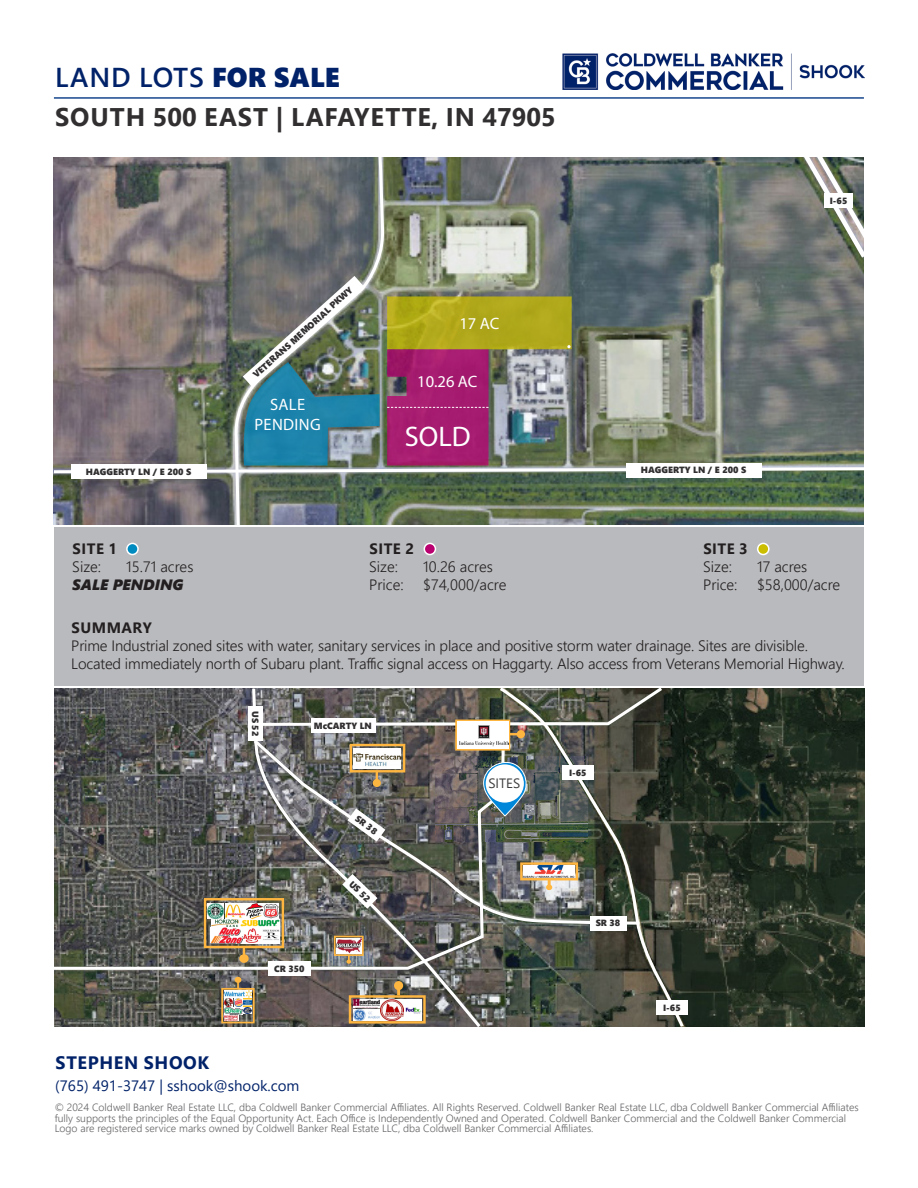
<style>
.page{position:relative;width:918px;height:1188px;background:#fff}
.page>*{position:absolute;margin:0;border:0;box-sizing:border-box;transform-origin:0 0}
.t1{font:28.35px "Myriad Pro";color:#fff}
.t2{font:600 27.3px "Segoe UI";letter-spacing:.035em;color:#012269}
.t3{font:700 25.5px "Segoe UI";letter-spacing:.035em;color:#312f30}
.t4{font:700 18px "Segoe UI";letter-spacing:.035em;color:#012269}
.t5{font:16.5px "Myriad Pro";letter-spacing:.02em;color:#fff}
.t6{font:300 15px "Segoe UI";letter-spacing:-.01em;color:#231f20}
.t7{font:15px "Segoe UI";color:#012269}
.t8{font:700 15px "Segoe UI";letter-spacing:.035em;color:#231f20}
.t9{font:italic 15px "Segoe UI Black";color:#231f20}
.t10{font:13.5px "Segoe UI";color:#3e3e3f}
.t11{font:300 10.5px/10.5px "Segoe UI";color:#636366}
.t12{font:9px "Segoe UI Black";color:#312f30}
.s1{font-family:"Segoe UI Black";font-weight:400}
</style>
<div class="page">
<img style="left:54px;top:157px;width:810px;height:367px">
<svg style="left:232px;top:157px;width:153px;height:368px;background:#6b716d"></svg>
<div style="left:71px;top:464px;width:136px;height:15px;background:#fff"></div>
<div style="left:626px;top:463px;width:136px;height:15px;background:#fff"></div>
<svg style="left:793px;top:157px;width:71px;height:106px;background:#7d827a"></svg>
<div style="left:824px;top:193px;width:29px;height:15px;background:#fff"></div>
<img style="left:53px;top:276px;width:811px;height:199px">
<img style="left:55px;top:689px;width:809px;height:337px">
<svg style="left:54px;top:721px;width:444px;height:250px;background:#5b5c59"></svg>
<svg style="left:251px;top:688px;width:232px;height:339px;background:#6d6a68"></svg>
<div style="left:268px;top:962px;width:43px;height:14px;background:#fff"></div>
<div style="left:248px;top:706px;width:15px;height:35px;background:#fff"></div>
<svg style="left:251px;top:737px;width:247px;height:189px;background:#6a6a68"></svg>
<svg style="left:347px;top:808px;width:38px;height:34px"></svg>
<img style="left:498px;top:688px;width:187px;height:339px">
<div style="left:656px;top:1001px;width:32px;height:14px;background:#fff"></div>
<div style="left:562px;top:765px;width:32px;height:15px;background:#fff"></div>
<svg style="left:260px;top:688px;width:405px;height:39px;background:#64655c"></svg>
<div style="left:311px;top:719px;width:65px;height:14px;background:#fff"></div>
<img style="left:353px;top:999px;width:51px;height:21px">
<div style="left:405px;top:999px;width:17px;height:21px;background:#fff"></div>
<img style="left:405px;top:1007px;width:17px;height:7px">
<svg style="left:397px;top:990px;width:3px;height:5px"></svg>
<div style="left:349px;top:995px;width:77px;height:29px;border:2px solid #ffb640"></div>
<div style="left:394px;top:981px;width:9px;height:9px;background:#ffb640;border-radius:50%"></div>
<svg style="left:546px;top:880px;width:6px;height:10px"></svg>
<div style="left:520px;top:862px;width:58px;height:18px;border:2px solid #ffb640"></div>
<img style="left:523px;top:865px;width:52px;height:13px">
<svg style="left:346px;top:956px;width:5px;height:8px"></svg>
<div style="left:334px;top:936px;width:30px;height:20px;border:2px solid #ffb640"></div>
<img style="left:336px;top:938px;width:25px;height:15px">
<svg style="left:235px;top:977px;width:6px;height:11px"></svg>
<div style="left:221px;top:988px;width:34px;height:35px;border:2px solid #ffb640"></div>
<img style="left:224px;top:991px;width:28px;height:6px">
<svg style="left:224px;top:998px;width:28px;height:23px"></svg>
<div style="left:239px;top:954px;width:10px;height:9px;background:#ffb640;border-radius:50%"></div>
<svg style="left:243px;top:948px;width:2px;height:6px"></svg>
<div style="left:204px;top:898px;width:80px;height:50px;border:2px solid #ffb640"></div>
<img style="left:247px;top:904px;width:15px;height:14px">
<img style="left:264px;top:904px;width:15px;height:14px">
<img style="left:241px;top:919px;width:38px;height:8px">
<img style="left:244px;top:928px;width:35px;height:15px">
<img style="left:225px;top:904px;width:20px;height:14px">
<img style="left:208px;top:904px;width:15px;height:14px">
<img style="left:211px;top:919px;width:28px;height:8px">
<img style="left:211px;top:928px;width:31px;height:15px">
<div style="left:373px;top:779px;width:8px;height:8px;background:#ffb640;border-radius:50%"></div>
<svg style="left:376px;top:773px;width:2px;height:6px"></svg>
<div style="left:350px;top:744px;width:55px;height:29px;border:2px solid #ffb640"></div>
<img style="left:354px;top:749px;width:46px;height:20px">
<div style="left:517px;top:730px;width:8px;height:8px;background:#ffb640;border-radius:50%"></div>
<svg style="left:510px;top:733px;width:7px;height:2px"></svg>
<div style="left:455px;top:720px;width:55px;height:31px;border:2px solid #ffb640"></div>
<div style="left:457px;top:721px;width:51px;height:28px;background:#fff"></div>
<img style="left:459px;top:725px;width:49px;height:22px">
<div style="left:54px;top:527px;width:810px;height:159px;background:#b9babd"></div>
<div style="left:127px;top:543px;width:11px;height:12px;background:#008bc0;border-radius:50%"></div>
<div style="left:126px;top:543px;width:13px;height:12px;border:2px solid #fff;border-radius:50%"></div>
<div style="left:424px;top:543px;width:11px;height:12px;background:#ba0170;border-radius:50%"></div>
<div style="left:424px;top:543px;width:12px;height:12px;border:2px solid #fff;border-radius:50%"></div>
<div style="left:758px;top:543px;width:11px;height:12px;background:#cbbe01;border-radius:50%"></div>
<div style="left:757px;top:543px;width:13px;height:12px;border:2px solid #fff;border-radius:50%"></div>
<hr style="left:54px;top:97px;width:810px;height:2px;background:#17468e">
<img style="left:563px;top:54px;width:302px;height:36px">
<p class="t2" style="left:55px;top:52px;width:286px">LAND LOTS <span class="s1">FOR SALE</span></p>
<p class="t3" style="left:55px;top:93px;width:502px">SOUTH 500 EAST | LAFAYETTE, IN 47905</p>
<p class="t12" style="left:250px;top:371px;width:132px;rotate:-42deg">VETERANS MEMORIAL PKWY</p>
<p class="t5" style="left:270px;top:394px;width:37px">SALE</p>
<p class="t5" style="left:255px;top:414px;width:68px">PENDING</p>
<p class="t5" style="left:459px;top:313px;width:41px">17 AC</p>
<p class="t5" style="left:417px;top:372px;width:62px">10.26 AC</p>
<p class="t1" style="left:405px;top:419px;width:67px">SOLD</p>
<p class="t12" style="left:86px;top:465px;width:107px">HAGGERTY LN / E 200 S</p>
<p class="t12" style="left:641px;top:464px;width:107px">HAGGERTY LN / E 200 S</p>
<p class="t12" style="left:830px;top:194px;width:19px">I-65</p>
<p class="t8" style="left:73px;top:535px;width:46px">SITE 1</p>
<p class="t6" style="left:72px;top:553px;width:30px">Size:</p>
<p class="t6" style="left:126px;top:553px;width:69px">15.71 acres</p>
<p class="t9" style="left:72px;top:574px;width:113px">SALE PENDING</p>
<p class="t8" style="left:369px;top:535px;width:46px">SITE 2</p>
<p class="t6" style="left:369px;top:553px;width:30px">Size:</p>
<p class="t6" style="left:423px;top:553px;width:71px">10.26 acres</p>
<p class="t6" style="left:369px;top:571px;width:36px">Price:</p>
<p class="t6" style="left:423px;top:571px;width:85px">$74,000/acre</p>
<p class="t8" style="left:703px;top:535px;width:46px">SITE 3</p>
<p class="t6" style="left:703px;top:553px;width:30px">Size:</p>
<p class="t6" style="left:757px;top:553px;width:52px">17 acres</p>
<p class="t6" style="left:703px;top:571px;width:36px">Price:</p>
<p class="t6" style="left:757px;top:571px;width:85px">$58,000/acre</p>
<p class="t8" style="left:72px;top:614px;width:82px">SUMMARY</p>
<p class="t6" style="left:71px;top:632px;width:738px">Prime Industrial zoned sites with water, sanitary services in place and positive storm water drainage. Sites are divisible.</p>
<p class="t6" style="left:71px;top:650px;width:775px">Located immediately north of Subaru plant. Traffic signal access on Haggarty. Also access from Veterans Memorial Highway.</p>
<p class="t12" style="left:262px;top:711px;width:27px;rotate:90deg">US 52</p>
<p class="t12" style="left:314px;top:719px;width:60px">McCARTY LN</p>
<p class="t12" style="left:274px;top:962px;width:32px">CR 350</p>
<p class="t12" style="left:360px;top:812px;width:26px;rotate:36deg">SR 38</p>
<p class="t12" style="left:355px;top:878px;width:27px;rotate:44deg">US 52</p>
<p class="t4" style="left:56px;top:1045px;width:155px">STEPHEN SHOOK</p>
<p class="t7" style="left:55px;top:1071px;width:246px">(765) 491-3747 | sshook@shook.com</p>
<p class="t10" style="left:488px;top:771px;width:33px">SITES</p>
<p class="t12" style="left:569px;top:766px;width:19px">I-65</p>
<p class="t12" style="left:596px;top:917px;width:26px">SR 38</p>
<p class="t12" style="left:663px;top:1001px;width:19px">I-65</p>
<p class="t11" style="left:55px;top:1101px;width:805px">© 2024 Coldwell Banker Real Estate LLC, dba Coldwell Banker Commercial Affiliates. All Rights Reserved. Coldwell Banker Real Estate LLC, dba Coldwell Banker Commercial Affiliates fully supports the principles of the Equal Opportunity Act. Each Office is Independently Owned and Operated. Coldwell Banker Commercial and the Coldwell Banker Commercial<br>Logo are registered service marks owned by Coldwell Banker Real Estate LLC, dba Coldwell Banker Commercial Affiliates.</p>
</div>
